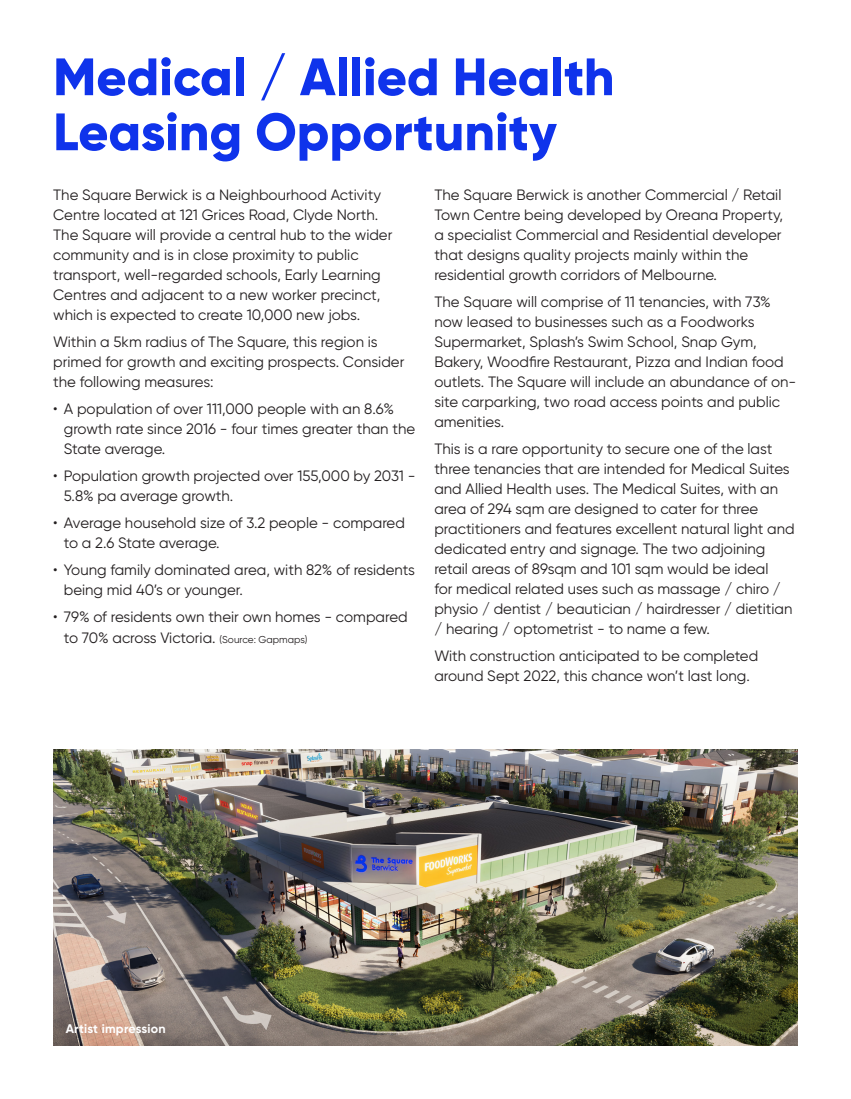
<style>
.page{position:relative;width:851px;height:1099px;background:#fff}
.page>*{position:absolute;margin:0;border:0;box-sizing:border-box;transform-origin:0 0}
.t1{font:800 52.5px/55px "Gilroy";color:#0f33eb}
.t2{font:15px/20px "Gilroy";color:#231f20}
.BODY_COPY{font:700 12.5px "Gilroy";letter-spacing:.02em;color:#fff}
.s1{font-size:10px}
</style>
<div class="page">
<img style="left:53px;top:750px;width:744px;height:295px">
<p class="t1" style="left:53px;top:49px;width:562px">Medical / Allied Health<br>Leasing Opportunity</p>
<p class="t2" style="left:53px;top:184px;width:341px">The Square Berwick is a Neighbourhood Activity Centre located at 121 Grices Road, Clyde North.<br>The Square will provide a central hub to the wider community and is in close proximity to public transport, well-regarded schools, Early Learning Centres and adjacent to a new worker precinct, which is expected to create 10,000 new jobs.</p>
<p class="t2" style="left:53px;top:331px;width:352px">Within a 5km radius of The Square, this region is primed for growth and exciting prospects. Consider the following measures:</p>
<p class="t2" style="left:64px;top:398px;width:353px;text-indent:-11px">• A population of over 111,000 people with an 8.6% growth rate since 2016 - four times greater than the<br>State average.</p>
<p class="t2" style="left:64px;top:466px;width:353px;text-indent:-11px">• Population growth projected over 155,000 by 2031 -<br>5.8% pa average growth.</p>
<p class="t2" style="left:64px;top:513px;width:342px;text-indent:-11px">• Average household size of 3.2 people - compared to a 2.6 State average.</p>
<p class="t2" style="left:64px;top:560px;width:352px;text-indent:-11px">• Young family dominated area, with 82% of residents being mid 40’s or younger.</p>
<p class="t2" style="left:64px;top:607px;width:345px;text-indent:-11px">• 79% of residents own their own homes - compared to 70% across Victoria. <span class="s1">(Source: Gapmaps)</span></p>
<p class="t2" style="left:434px;top:184px;width:350px">The Square Berwick is another Commercial / Retail Town Centre being developed by Oreana Property, a specialist Commercial and Residential developer that designs quality projects mainly within the residential growth corridors of Melbourne.</p>
<p class="t2" style="left:434px;top:291px;width:363px">The Square will comprise of 11 tenancies, with 73% now leased to businesses such as a Foodworks Supermarket, Splash’s Swim School, Snap Gym, Bakery, Woodfire Restaurant, Pizza and Indian food outlets. The Square will include an abundance of on&shy;site carparking, two road access points and public amenities.</p>
<p class="t2" style="left:434px;top:438px;width:362px">This is a rare opportunity to secure one of the last three tenancies that are intended for Medical Suites and Allied Health uses. The Medical Suites, with an area of 294 sqm are designed to cater for three practitioners and features excellent natural light and dedicated entry and signage. The two adjoining retail areas of 89sqm and 101 sqm would be ideal<br>for medical related uses such as massage / chiro / physio / dentist / beautician / hairdresser / dietitian / hearing / optometrist - to name a few.</p>
<p class="t2" style="left:434px;top:646px;width:325px">With construction anticipated to be completed around Sept 2022, this chance won’t last long.</p>
<p class="BODY_COPY" style="left:66px;top:1021px;width:101px">Artist impression</p>
</div>
